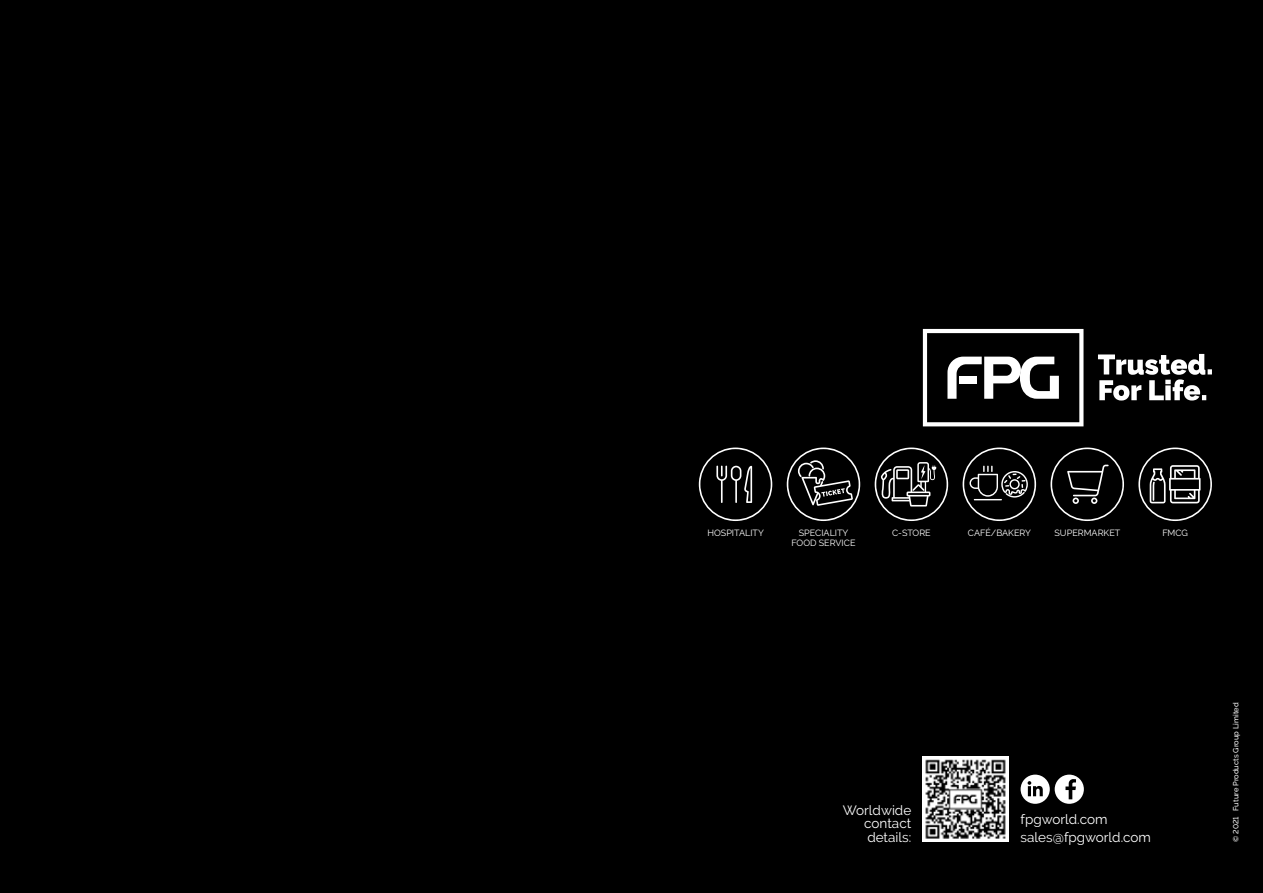
<style>
.page{position:relative;width:1263px;height:893px;background:#000}
.page>*{position:absolute;margin:0;border:0;box-sizing:border-box;transform-origin:0 0}
.t1{font:13.5px/13.5px "Raleway";color:#fff}
.t2{font:9px "Raleway";color:#fff}
.t3{font:500 7.5px "Raleway";color:#fff}
</style>
<div class="page">
<svg style="left:1138px;top:448px;width:74px;height:73px"></svg>
<svg style="left:699px;top:448px;width:73px;height:73px"></svg>
<svg style="left:875px;top:448px;width:73px;height:73px"></svg>
<svg style="left:962px;top:448px;width:74px;height:73px"></svg>
<svg style="left:1050px;top:448px;width:74px;height:73px"></svg>
<svg style="left:787px;top:448px;width:73px;height:73px"></svg>
<svg style="left:1098px;top:354px;width:114px;height:46px"></svg>
<svg style="left:923px;top:329px;width:160px;height:97px"></svg>
<div style="left:1020px;top:775px;width:30px;height:29px;background:#fff;border-radius:50%"></div>
<svg style="left:1027px;top:781px;width:16px;height:15px"></svg>
<img style="left:923px;top:757px;width:85px;height:85px">
<div style="left:1055px;top:775px;width:29px;height:29px;background:#fff;border-radius:50%"></div>
<svg style="left:1065px;top:779px;width:11px;height:20px"></svg>
<p class="t2" style="left:892px;top:527px;width:40px">C-STORE</p>
<p class="t2" style="left:968px;top:527px;width:65px">CAFÉ/BAKERY</p>
<p class="t2" style="left:1162px;top:527px;width:27px">FMCG</p>
<p class="t2" style="left:707px;top:527px;width:58px">HOSPITALITY</p>
<p class="t2" style="left:799px;top:527px;width:51px">SPECIALITY</p>
<p class="t2" style="left:1054px;top:527px;width:67px">SUPERMARKET</p>
<p class="t2" style="left:791px;top:537px;width:66px">FOOD SERVICE</p>
<h1 class="t1" style="left:864px;top:803px;width:48px;text-align:justify;text-indent:-21px">Worldwide contact details:</h1>
<h1 class="t1" style="left:1020px;top:810px;width:132px;line-height:18px">fpgworld.com sales@fpgworld.com</h1>
<p class="t3" style="left:1231px;top:842px;width:141px;rotate:-90deg">© 2021 Future Products Group Limited</p>
</div>
